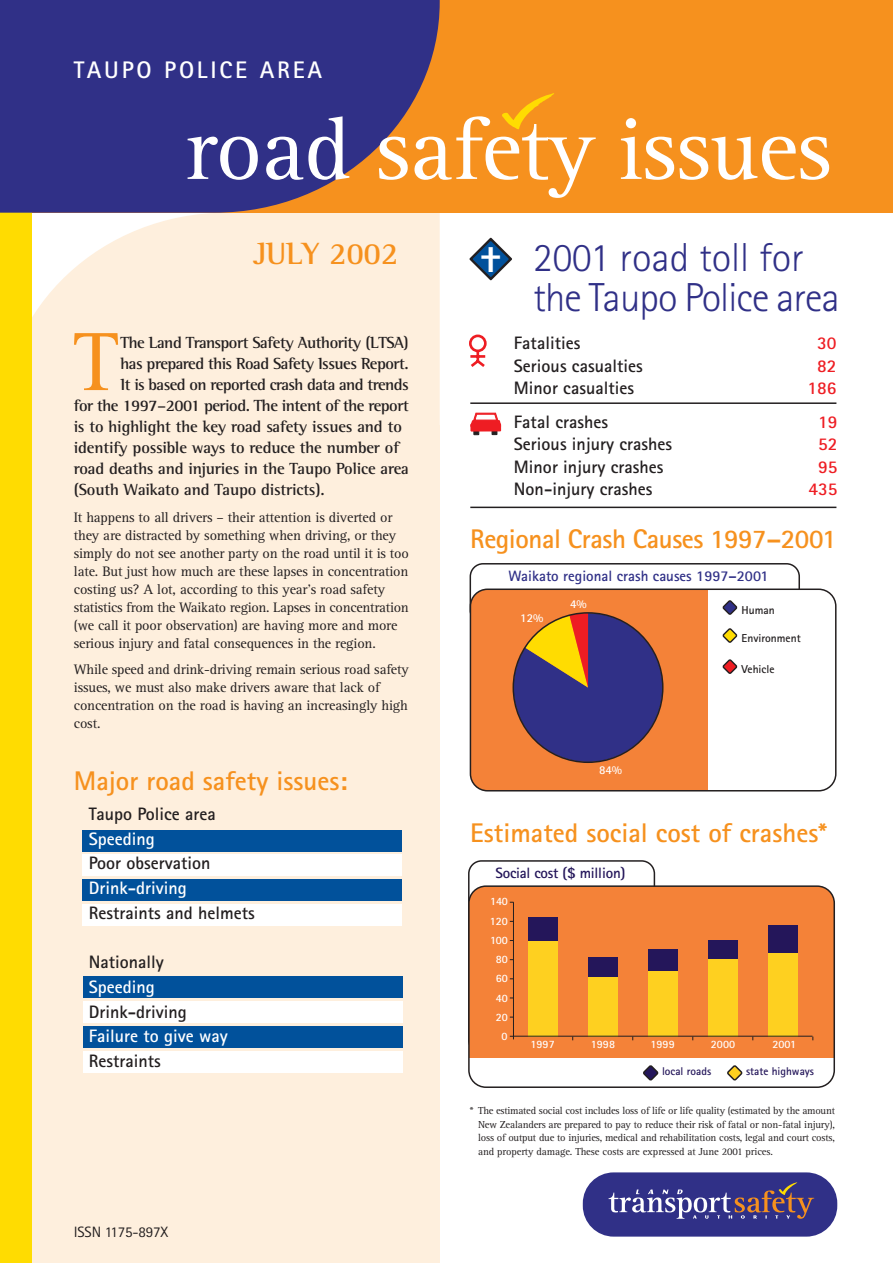
<style>
.page{position:relative;width:893px;height:1263px;background:#fff}
.page>*{position:absolute;margin:0;border:0;box-sizing:border-box;transform-origin:0 0}
.t1{font:90px "Rotis Serif";letter-spacing:-.01em;color:#fff}
.t2{font:85.5px "Rotis Serif";color:#f6911e}
.t3{font:300 40.5px/40.5px "Rotis Sans Serif";letter-spacing:-.02em;color:#303087}
.t4{font:800 36px "Rotis Sans Serif";color:#fff}
.t5{font:700 31.5px "Rotis Semi Serif";letter-spacing:-.01em;color:#f6911e}
.t6{font:700 27px "Rotis Sans Serif";color:#f6911e}
.t7{font:700 24px "Rotis Sans Serif";letter-spacing:.115em;color:#fff}
.t8{font:700 18px "Rotis Sans Serif";color:#231f20}
.t9{font:700 18px "Rotis Sans Serif";color:#fff}
.t10{font:700 18px "Rotis Sans Serif";color:#ee1d23}
.t11{font:700 16.5px "Rotis Semi Serif";letter-spacing:-.03em;color:#231f20}
.t12{font:700 16.5px "Rotis Semi Serif";letter-spacing:-.01em;color:#231f20}
.t13{font:700 15px "Rotis Sans Serif";color:#303087}
.t14{font:700 15px "Rotis Sans Serif";letter-spacing:-.015em;color:#24165a}
.t15{font:15px "Rotis Sans Serif";letter-spacing:-.01em;color:#231f20}
.t16{font:14.25px/18px "Rotis Serif";letter-spacing:-.01em;color:#231f20}
.t17{font:700 12px "Rotis Sans Serif";color:#fff}
.t18{font:700 11.55px "Rotis Sans Serif";color:#231f20}
.t19{font:700 11.25px/19.2px "Rotis Sans Serif";color:#fff}
.t20{font:700 11.25px "Rotis Sans Serif";color:#24165a}
.t21{font:10.5px/13.5px "Rotis Serif";letter-spacing:-.01em;color:#231f20;text-align:justify}
</style>
<div class="page">
<svg style="left:31px;top:213px;width:408px;height:212px;fill:#feefdd"></svg>
<div style="left:14px;top:425px;width:425px;height:838px;background:#feefdd"></div>
<svg style="left:469px;top:238px;width:43px;height:42px"></svg>
<svg style="left:472px;top:241px;width:36px;height:36px"></svg>
<hr style="left:470px;top:402px;width:366px;height:2px;background:#231f20">
<hr style="left:470px;top:507px;width:366px;height:1px;background:#231f20">
<div style="left:83px;top:977px;width:319px;height:21px;background:#01519b"></div>
<div style="left:83px;top:1026px;width:319px;height:22px;background:#01519b"></div>
<div style="left:83px;top:1002px;width:319px;height:21px;background:#fff"></div>
<div style="left:83px;top:1051px;width:319px;height:21px;background:#fff"></div>
<div style="left:469px;top:563px;width:331px;height:61px;border:2px solid #231f20;border-radius:13px"></div>
<div style="left:470px;top:589px;width:365px;height:202px;background:#f48238;border-radius:17px"></div>
<div style="left:708px;top:589px;width:127px;height:202px;background:#fff"></div>
<div style="left:469px;top:589px;width:367px;height:203px;border:2px solid #231f20;border-radius:17px"></div>
<svg style="left:722px;top:600px;width:16px;height:15px"></svg>
<svg style="left:722px;top:628px;width:16px;height:15px"></svg>
<svg style="left:722px;top:659px;width:16px;height:15px"></svg>
<svg style="left:515px;top:613px;width:147px;height:149px"></svg>
<div style="left:468px;top:860px;width:187px;height:194px;background:#fff;border:2px solid #231f20;border-radius:13px"></div>
<div style="left:469px;top:886px;width:365px;height:201px;background:#f48238;border-radius:17px"></div>
<div style="left:469px;top:1058px;width:365px;height:29px;background:#fff"></div>
<div style="left:468px;top:885px;width:367px;height:203px;border:2px solid #231f20;border-radius:17px"></div>
<svg style="left:643px;top:1065px;width:16px;height:16px"></svg>
<svg style="left:727px;top:1065px;width:16px;height:16px"></svg>
<hr style="left:513px;top:902px;width:1px;height:137px;background:#231f20">
<div style="left:528px;top:917px;width:30px;height:24px;background:#24165a"></div>
<div style="left:588px;top:957px;width:30px;height:20px;background:#24165a"></div>
<div style="left:648px;top:949px;width:30px;height:22px;background:#24165a"></div>
<div style="left:708px;top:940px;width:30px;height:19px;background:#24165a"></div>
<div style="left:767px;top:926px;width:30px;height:27px;background:#24165a"></div>
<div style="left:528px;top:941px;width:30px;height:95px;background:#fed020"></div>
<div style="left:588px;top:977px;width:30px;height:59px;background:#fed020"></div>
<div style="left:648px;top:971px;width:30px;height:65px;background:#fed020"></div>
<div style="left:708px;top:959px;width:30px;height:77px;background:#fed020"></div>
<div style="left:767px;top:953px;width:30px;height:83px;background:#fed020"></div>
<hr style="left:513px;top:1036px;width:299px;height:1px;background:#231f20">
<div style="left:2px;top:0;width:890px;height:213px;background:#f6911e"></div>
<div style="left:0;top:0;width:31px;height:1263px;background:#ffdc01"></div>
<svg style="left:0;top:0;width:439px;height:213px;fill:#303087"></svg>
<div style="left:582px;top:1172px;width:255px;height:65px;background:#303087;border-radius:31px"></div>
<svg style="left:608px;top:1182px;width:206px;height:37px"></svg>
<div style="left:82px;top:830px;width:319px;height:21px;background:#01519b"></div>
<div style="left:82px;top:880px;width:319px;height:21px;background:#01519b"></div>
<div style="left:82px;top:855px;width:319px;height:21px;background:#fff"></div>
<div style="left:82px;top:904px;width:319px;height:22px;background:#fff"></div>
<svg style="left:469px;top:334px;width:18px;height:33px"></svg>
<svg style="left:471px;top:413px;width:30px;height:22px"></svg>
<div style="left:470px;top:423px;width:31px;height:9px;background:#ee1d23"></div>
<svg style="left:502px;top:93px;width:52px;height:36px"></svg>
<h3 class="t7" style="left:74px;top:62px;width:250px">TAUPO POLICE AREA</h3>
<h1 class="t1" style="left:185px;top:116px;width:648px">road safety issues</h1>
<h3 class="t5" style="left:253px;top:242px;width:147px">JULY 2002</h3>
<h3 class="t3" style="left:533px;top:241px;width:308px">2001 road toll for the Taupo Police area</h3>
<h3 class="t4" style="left:480px;top:247px;width:22px">†</h3>
<h2 class="t2" style="left:74px;top:331px;width:46px">T</h2>
<p class="t11" style="left:121px;top:337px;width:290px">The Land Transport Safety Authority (LTSA)</p>
<p class="t11" style="left:121px;top:358px;width:290px">has prepared this Road Safety Issues Report.</p>
<p class="t11" style="left:121px;top:379px;width:290px">It is based on reported crash data and trends</p>
<p class="t11" style="left:74px;top:400px;width:336px">for the 1997–2001 period. The intent of the report</p>
<p class="t12" style="left:74px;top:421px;width:329px">is to highlight the key road safety issues and to</p>
<p class="t12" style="left:74px;top:442px;width:327px">identify possible ways to reduce the number of</p>
<p class="t12" style="left:74px;top:463px;width:336px">road deaths and injuries in the Taupo Police area</p>
<p class="t12" style="left:74px;top:484px;width:252px">(South Waikato and Taupo districts).</p>
<p class="t16" style="left:74px;top:509px;width:336px">It happens to all drivers – their attention is diverted or they are distracted by something when driving, or they simply do not see another party on the road until it is too late. But just how much are these lapses in concentration costing us? A lot, according to this year’s road safety statistics from the Waikato region. Lapses in concentration (we call it poor observation) are having more and more serious injury and fatal consequences in the region.</p>
<p class="t16" style="left:74px;top:662px;width:336px">While speed and drink-driving remain serious road safety issues, we must also make drivers aware that lack of concentration on the road is having an increasingly high cost.</p>
<h3 class="t6" style="left:74px;top:771px;width:275px">Major road safety issues:</h3>
<p class="t8" style="left:89px;top:807px;width:128px">Taupo Police area</p>
<p class="t9" style="left:89px;top:832px;width:67px">Speeding</p>
<p class="t8" style="left:89px;top:857px;width:123px">Poor observation</p>
<p class="t9" style="left:89px;top:882px;width:99px">Drink-driving</p>
<p class="t8" style="left:89px;top:906px;width:167px">Restraints and helmets</p>
<p class="t8" style="left:89px;top:956px;width:76px">Nationally</p>
<p class="t9" style="left:89px;top:980px;width:67px">Speeding</p>
<p class="t8" style="left:89px;top:1005px;width:99px">Drink-driving</p>
<p class="t9" style="left:89px;top:1030px;width:140px">Failure to give way</p>
<p class="t8" style="left:89px;top:1054px;width:73px">Restraints</p>
<p class="t15" style="left:74px;top:1226px;width:96px">ISSN 1175-897X</p>
<p class="t8" style="left:514px;top:337px;width:68px">Fatalities</p>
<p class="t10" style="left:817px;top:337px;width:21px">30</p>
<p class="t8" style="left:514px;top:359px;width:130px">Serious casualties</p>
<p class="t10" style="left:817px;top:359px;width:21px">82</p>
<p class="t8" style="left:514px;top:381px;width:121px">Minor casualties</p>
<p class="t10" style="left:807px;top:381px;width:30px">186</p>
<p class="t8" style="left:514px;top:416px;width:95px">Fatal crashes</p>
<p class="t10" style="left:818px;top:416px;width:21px">19</p>
<p class="t8" style="left:514px;top:438px;width:159px">Serious injury crashes</p>
<p class="t10" style="left:818px;top:438px;width:21px">52</p>
<p class="t8" style="left:514px;top:460px;width:151px">Minor injury crashes</p>
<p class="t10" style="left:818px;top:460px;width:21px">95</p>
<p class="t8" style="left:514px;top:483px;width:140px">Non-injury crashes</p>
<p class="t10" style="left:808px;top:483px;width:30px">435</p>
<h3 class="t6" style="left:470px;top:530px;width:368px">Regional Crash Causes 1997–2001</h3>
<p class="t13" style="left:508px;top:571px;width:261px">Waikato regional crash causes 1997–2001</p>
<p class="t18" style="left:741px;top:606px;width:35px">Human</p>
<p class="t18" style="left:741px;top:634px;width:61px">Environment</p>
<p class="t18" style="left:741px;top:665px;width:34px">Vehicle</p>
<p class="t17" style="left:570px;top:599px;width:18px">4%</p>
<p class="t17" style="left:520px;top:614px;width:25px">12%</p>
<p class="t17" style="left:599px;top:766px;width:25px">84%</p>
<h3 class="t6" style="left:470px;top:823px;width:358px">Estimated social cost of crashes*</h3>
<p class="t14" style="left:495px;top:868px;width:132px">Social cost ($ million)</p>
<p class="t19" style="left:490px;top:893px;width:19px">140</p>
<p class="t19" style="left:490px;top:932px;width:19px">100</p>
<p class="t19" style="left:490px;top:912px;width:19px">120</p>
<p class="t19" style="left:495px;top:951px;width:13px">80</p>
<p class="t19" style="left:495px;top:970px;width:13px">60<br>40</p>
<p class="t19" style="left:495px;top:1009px;width:13px">20</p>
<p class="t19" style="left:501px;top:1028px;width:8px">0</p>
<p class="t19" style="left:530px;top:1035px;width:26px">1997</p>
<p class="t19" style="left:591px;top:1035px;width:26px">1998</p>
<p class="t19" style="left:650px;top:1035px;width:26px">1999</p>
<p class="t19" style="left:711px;top:1035px;width:26px">2000</p>
<p class="t19" style="left:772px;top:1035px;width:25px">2001</p>
<p class="t20" style="left:662px;top:1068px;width:51px">local roads</p>
<p class="t20" style="left:746px;top:1068px;width:69px">state highways</p>
<p class="t21" style="left:478px;top:1105px;width:358px;text-indent:-8px">* The estimated social cost includes loss of life or life quality (estimated by the amount New Zealanders are prepared to pay to reduce their risk of fatal or non-fatal injury), loss of output due to injuries, medical and rehabilitation costs, legal and court costs, and property damage. These costs are expressed at June 2001 prices.</p>
</div>
